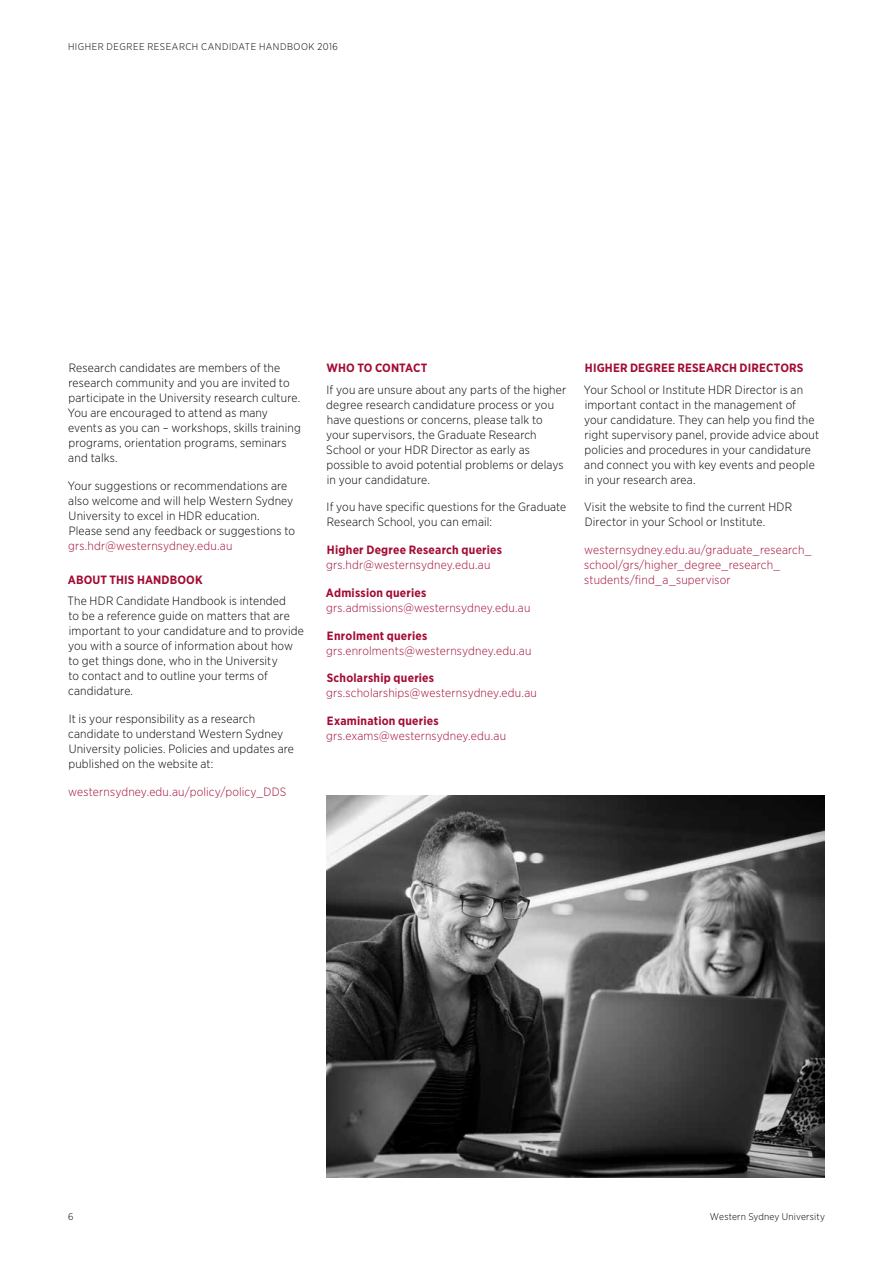
<style>
.page{position:relative;width:893px;height:1263px;background:#fff}
.page>*{position:absolute;margin:0;border:0;box-sizing:border-box;transform-origin:0 0}
.t1{font:300 12px/15px "Gotham Narrow";letter-spacing:.015em;color:#000}
.t2{font:300 12px/15px "Gotham Narrow";letter-spacing:.015em;color:#a30c33}
.t3{font:700 12px "Gotham Narrow";letter-spacing:.015em;color:#a30c33}
.t4{font:300 9.75px "Gotham Narrow";letter-spacing:.05em;color:#000}
.t5{font:300 9.75px "Gotham Narrow";letter-spacing:.02em;color:#000}
</style>
<div class="page">
<hr style="left:892px;top:0;width:1px;height:1263px;background:#ecd1cd">
<img style="left:326px;top:795px;width:499px;height:383px">
<p class="t4" style="left:68px;top:41px;width:271px">HIGHER DEGREE RESEARCH CANDIDATE HANDBOOK 2016</p>
<p class="t1" style="left:68px;top:360px;width:234px">Research candidates are members of the research community and you are invited to participate in the University research culture.<br>You are encouraged to attend as many events as you can – workshops, skills training programs, orientation programs, seminars and talks.</p>
<p class="t1" style="left:68px;top:478px;width:229px">Your suggestions or recommendations are also welcome and will help Western Sydney University to excel in HDR education.<br>Please send any feedback or suggestions to</p>
<p class="t2" style="left:68px;top:538px;width:166px">grs.hdr@westernsydney.edu.au</p>
<p class="t3" style="left:68px;top:572px;width:136px">ABOUT THIS HANDBOOK</p>
<p class="t1" style="left:67px;top:593px;width:238px">The HDR Candidate Handbook is intended<br>to be a reference guide on matters that are important to your candidature and to provide you with a source of information about how to get things done, who in the University<br>to contact and to outline your terms of candidature.</p>
<p class="t1" style="left:68px;top:711px;width:227px">It is your responsibility as a research candidate to understand Western Sydney University policies. Policies and updates are published on the website at:</p>
<p class="t2" style="left:68px;top:784px;width:220px">westernsydney.edu.au/policy/policy_DDS</p>
<p class="t3" style="left:326px;top:360px;width:102px">WHO TO CONTACT</p>
<p class="t1" style="left:326px;top:381px;width:242px">If you are unsure about any parts of the higher degree research candidature process or you have questions or concerns, please talk to your supervisors, the Graduate Research School or your HDR Director as early as possible to avoid potential problems or delays in your candidature.</p>
<p class="t1" style="left:327px;top:499px;width:241px">If you have specific questions for the Graduate<br>Research School, you can email:</p>
<p class="t3" style="left:327px;top:542px;width:177px">Higher Degree Research queries</p>
<p class="t2" style="left:326px;top:557px;width:166px">grs.hdr@westernsydney.edu.au</p>
<p class="t3" style="left:326px;top:585px;width:102px">Admission queries</p>
<p class="t2" style="left:326px;top:600px;width:206px">grs.admissions@westernsydney.edu.au</p>
<p class="t3" style="left:327px;top:628px;width:102px">Enrolment queries</p>
<p class="t2" style="left:326px;top:642px;width:207px">grs.enrolments@westernsydney.edu.au</p>
<p class="t3" style="left:327px;top:670px;width:109px">Scholarship queries</p>
<p class="t2" style="left:326px;top:685px;width:212px">grs.scholarships@westernsydney.edu.au</p>
<p class="t3" style="left:327px;top:713px;width:113px">Examination queries</p>
<p class="t2" style="left:326px;top:728px;width:181px">grs.exams@westernsydney.edu.au</p>
<p class="t3" style="left:585px;top:360px;width:220px">HIGHER DEGREE RESEARCH DIRECTORS</p>
<p class="t1" style="left:584px;top:381px;width:237px">Your School or Institute HDR Director is an important contact in the management of your candidature. They can help you find the right supervisory panel, provide advice about policies and procedures in your candidature and connect you with key events and people in your research area.</p>
<p class="t1" style="left:584px;top:499px;width:210px">Visit the website to find the current HDR<br>Director in your School or Institute.</p>
<p class="t2" style="left:584px;top:542px;width:229px">westernsydney.edu.au/graduate_research_ school/grs/higher_degree_research_ students/find_a_supervisor</p>
<p class="t4" style="left:68px;top:1211px;width:7px">6</p>
<p class="t5" style="left:710px;top:1211px;width:117px">Western Sydney University</p>
</div>
